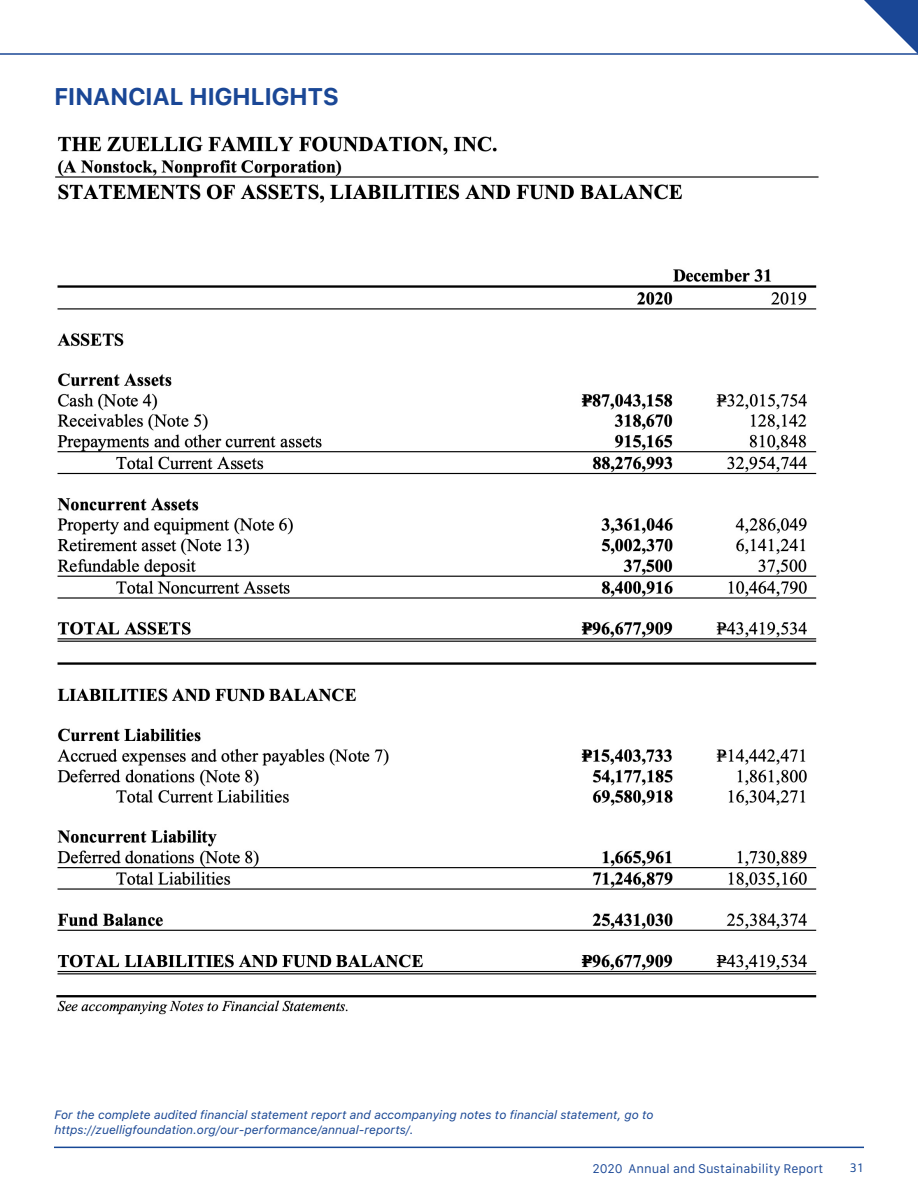
<style>
.page{position:relative;width:918px;height:1188px;background:#fff}
.page>*{position:absolute;margin:0;border:0;box-sizing:border-box;transform-origin:0 0}
.Article_Title{font:700 24px "Galvji";letter-spacing:-.02em;color:#1a4796}
.Footnote{font:italic 12px "Galvji";color:#194794}
.Footnote-2{font:12px "Galvji";color:#1a4796}
.Footnote-3{font:12px "URW Form";color:#174896}
</style>
<div class="page">
<img style="left:54px;top:136px;width:810px;height:1013px">
<hr style="left:54px;top:1147px;width:810px;height:1px;background:#174896">
<hr style="left:0;top:53px;width:918px;height:2px;background:#1a4796">
<svg style="left:864px;top:0;width:54px;height:54px"></svg>
<p class="Article_Title" style="left:54px;top:83px;width:287px">FINANCIAL HIGHLIGHTS</p>
<p class="Footnote" style="left:54px;top:1108px;width:601px">For the complete audited financial statement report and accompanying notes to financial statement, go to</p>
<p class="Footnote" style="left:54px;top:1123px;width:361px">https://zuelligfoundation.org/our-performance/annual-reports/.</p>
<p class="Footnote-2" style="left:592px;top:1162px;width:233px">2020 Annual and Sustainability Report</p>
<p class="Footnote-3" style="left:850px;top:1160px;width:15px">31</p>
</div>
